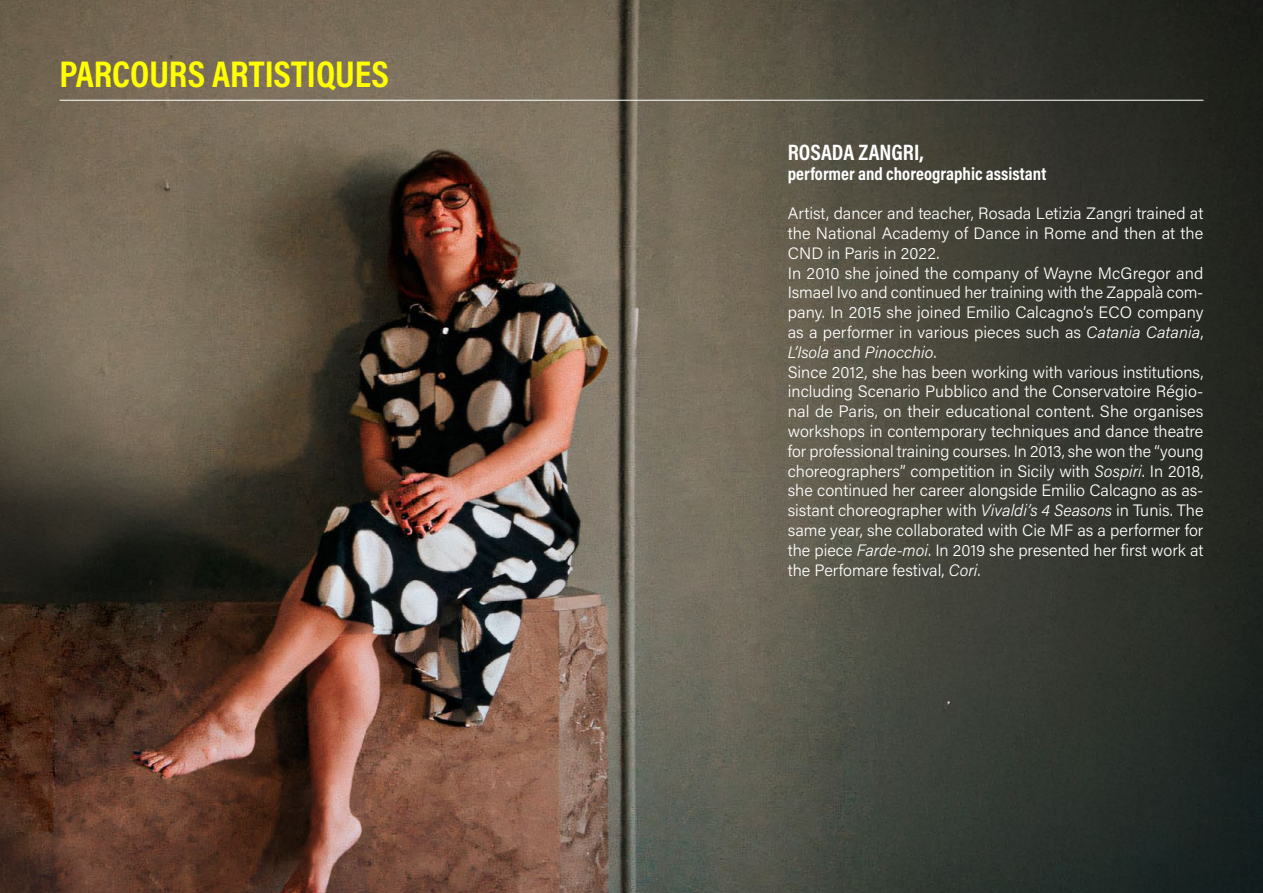
<style>
.page{position:relative;width:1263px;height:893px;background:#fff}
.page>*{position:absolute;margin:0;border:0;box-sizing:border-box;transform-origin:0 0}
.t1{font:700 37.5px "Acumin Pro Cond";color:#ff0}
.t2{font:700 22.5px "Acumin Pro Cond";color:#fff}
.t3{font:700 18px "Acumin Pro Cond";color:#fff}
.t4{font:300 16.5px/19.8px "Acumin Pro";color:#fff}
.s1{font-style:italic}
</style>
<div class="page">
<img style="left:0;top:0;width:1263px;height:893px">
<hr style="left:60px;top:100px;width:1143px;height:1px;background:#fff">
<h1 class="t1" style="left:60px;top:49px;width:331px">PARCOURS ARTISTIQUES</h1>
<h2 class="t2" style="left:788px;top:137px;width:137px">ROSADA ZANGRI,</h2>
<p class="t3" style="left:788px;top:161px;width:260px">performer and choreographic assistant</p>
<p class="t4" style="left:788px;top:203px;width:417px">Artist, dancer and teacher, Rosada Letizia Zangri trained at the National Academy of Dance in Rome and then at the CND in Paris in 2022.<br>In 2010 she joined the company of Wayne McGregor and Ismael Ivo and continued her training with the Zappalà com&shy;pany. In 2015 she joined Emilio Calcagno’s ECO company as a performer in various pieces such as <span class="s1">Catania Catania</span>, <span class="s1">L’Isola</span> and <span class="s1">Pinocchio</span>.<br>Since 2012, she has been working with various institutions, including Scenario Pubblico and the Conservatoire Régio&shy;nal de Paris, on their educational content. She organises workshops in contemporary techniques and dance theatre for professional training courses. In 2013, she won the “young choreographers” competition in Sicily with <span class="s1">Sospiri</span>. In 2018, she continued her career alongside Emilio Calcagno as as&shy;sistant choreographer with <span class="s1">Vivaldi’s 4 Seasons</span> in Tunis. The same year, she collaborated with Cie MF as a performer for the piece <span class="s1">Farde-moi</span>. In 2019 she presented her first work at the Perfomare festival, <span class="s1">Cori</span>.</p>
</div>
